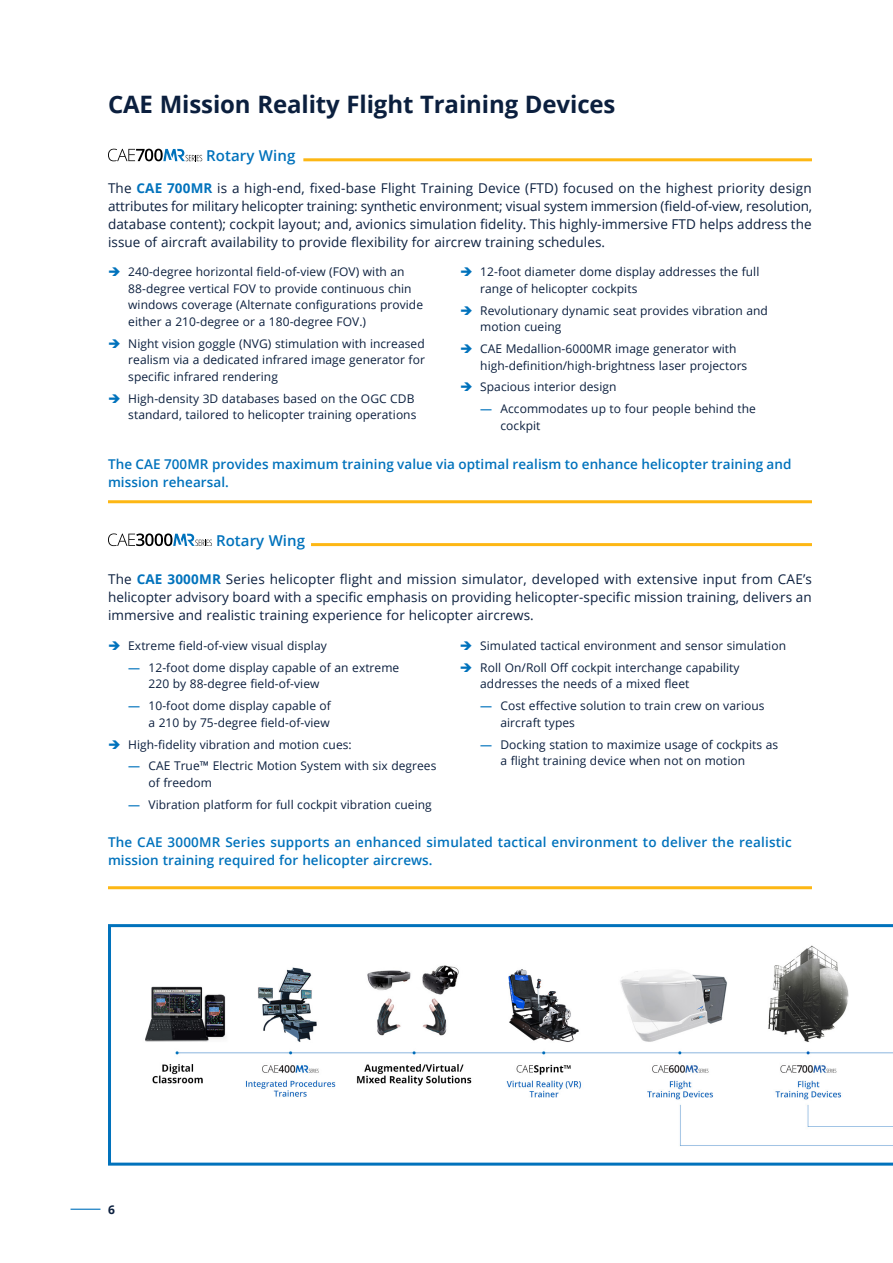
<style>
.page{position:relative;width:893px;height:1263px;background:#fff}
.page>*{position:absolute;margin:0;border:0;box-sizing:border-box;transform-origin:0 0}
.t1{font:700 24px "Open Sans";letter-spacing:-.005em;color:#0b1f3e}
.t2{font:600 15px "Open Sans";letter-spacing:.005em;color:#0072bc}
.t3{font:13.5px/18px "Open Sans";letter-spacing:.005em;color:#0b1f3e;text-align:justify}
.t4{font:600 13.5px/18px "Open Sans";letter-spacing:.005em;color:#0072bc}
.t5{font:12px/16.5px "Open Sans";letter-spacing:.005em;color:#0b1f3e}
.t6{font:700 12px "Open Sans";color:#0b1f3e}
.s1{font-weight:700;color:#0072bc}
.s2{font-weight:600;color:#0072bc}
</style>
<div class="page">
<svg style="left:108px;top:924px;width:785px;height:241px"></svg>
<svg style="left:71px;top:1209px;width:29px;height:1px"></svg>
<hr style="left:303px;top:158px;width:509px;height:3px;background:#fdb714">
<hr style="left:311px;top:543px;width:501px;height:3px;background:#fdb714">
<hr style="left:108px;top:500px;width:352px;height:3px;background:#fdb714">
<hr style="left:460px;top:500px;width:352px;height:3px;background:#fdb714">
<hr style="left:108px;top:886px;width:352px;height:3px;background:#fdb714">
<hr style="left:460px;top:886px;width:352px;height:3px;background:#fdb714">
<svg style="left:108px;top:149px;width:94px;height:12px"></svg>
<svg style="left:108px;top:533px;width:104px;height:13px"></svg>
<h1 class="t1" style="left:108px;top:87px;width:509px">CAE Mission Reality Flight Training Devices</h1>
<p class="t2" style="left:206px;top:146px;width:91px">Rotary Wing</p>
<p class="t3" style="left:108px;top:179px;width:706px">The <span class="s1">CAE 700MR</span> is a high-end, fixed-base Flight Training Device (FTD) focused on the highest priority design attributes for military helicopter training: synthetic environment; visual system immersion (field-of-view, resolution, database content); cockpit layout; and, avionics simulation fidelity. This highly-immersive FTD helps address the issue of aircraft availability to provide flexibility for aircrew training schedules.</p>
<p class="t5" style="left:128px;top:263px;width:296px">240-degree horizontal field-of-view (FOV) with an 88-degree vertical FOV to provide continuous chin windows coverage (Alternate configurations provide either a 210-degree or a 180-degree FOV.)</p>
<p class="t5" style="left:128px;top:335px;width:298px;text-align:justify">Night vision goggle (NVG) stimulation with increased realism via a dedicated infrared image generator for specific infrared rendering</p>
<p class="t5" style="left:128px;top:390px;width:290px">High-density 3D databases based on the OGC CDB standard, tailored to helicopter training operations</p>
<p class="t5" style="left:480px;top:263px;width:281px">12-foot diameter dome display addresses the full range of helicopter cockpits</p>
<p class="t5" style="left:480px;top:302px;width:289px">Revolutionary dynamic seat provides vibration and motion cueing</p>
<p class="t5" style="left:480px;top:340px;width:269px">CAE Medallion-6000MR image generator with high-definition/high-brightness laser projectors</p>
<p class="t5" style="left:480px;top:376px;width:277px;line-height:21.9px">Spacious interior design<br><span class="s2">―</span> Accommodates up to four people behind the</p>
<p class="t5" style="left:500px;top:417px;width:41px">cockpit</p>
<p class="t4" style="left:108px;top:454px;width:685px">The CAE 700MR provides maximum training value via optimal realism to enhance helicopter training and mission rehearsal.</p>
<p class="t2" style="left:216px;top:530px;width:91px">Rotary Wing</p>
<p class="t3" style="left:108px;top:570px;width:705px">The <span class="s1">CAE 3000MR</span> Series helicopter flight and mission simulator, developed with extensive input from CAE’s helicopter advisory board with a specific emphasis on providing helicopter-specific mission training, delivers an immersive and realistic training experience for helicopter aircrews.</p>
<p class="t5" style="left:128px;top:634px;width:273px;line-height:21.9px">Extreme field-of-view visual display<br><span class="s2">―</span> 12-foot dome display capable of an extreme</p>
<p class="t5" style="left:128px;top:673px;width:204px;line-height:21.9px;text-indent:20px">220 by 88-degree field-of-view <span class="s2">―</span> 10-foot dome display capable of</p>
<p class="t5" style="left:128px;top:711px;width:310px;line-height:21.9px;text-indent:20px">a 210 by 75-degree field-of-view<br>High-fidelity vibration and motion cues:<br><span class="s2">―</span> CAE True™ Electric Motion System with six degrees</p>
<p class="t5" style="left:128px;top:771px;width:305px;line-height:21.9px;text-indent:20px">of freedom<br><span class="s2">―</span> Vibration platform for full cockpit vibration cueing</p>
<p class="t5" style="left:480px;top:634px;width:307px;line-height:21.9px">Simulated tactical environment and sensor simulation<br>Roll On/Roll Off cockpit interchange capability</p>
<p class="t5" style="left:480px;top:673px;width:286px;line-height:21.9px">addresses the needs of a mixed fleet<br><span class="s2">―</span> Cost effective solution to train crew on various</p>
<p class="t5" style="left:480px;top:711px;width:299px;line-height:21.9px;text-indent:20px">aircraft types<br><span class="s2">―</span> Docking station to maximize usage of cockpits as</p>
<p class="t5" style="left:500px;top:752px;width:246px">a flight training device when not on motion</p>
<p class="t4" style="left:108px;top:833px;width:685px">The CAE 3000MR Series supports an enhanced simulated tactical environment to deliver the realistic mission training required for helicopter aircrews.</p>
<p class="t6" style="left:108px;top:1201px;width:8px">6</p>
</div>
